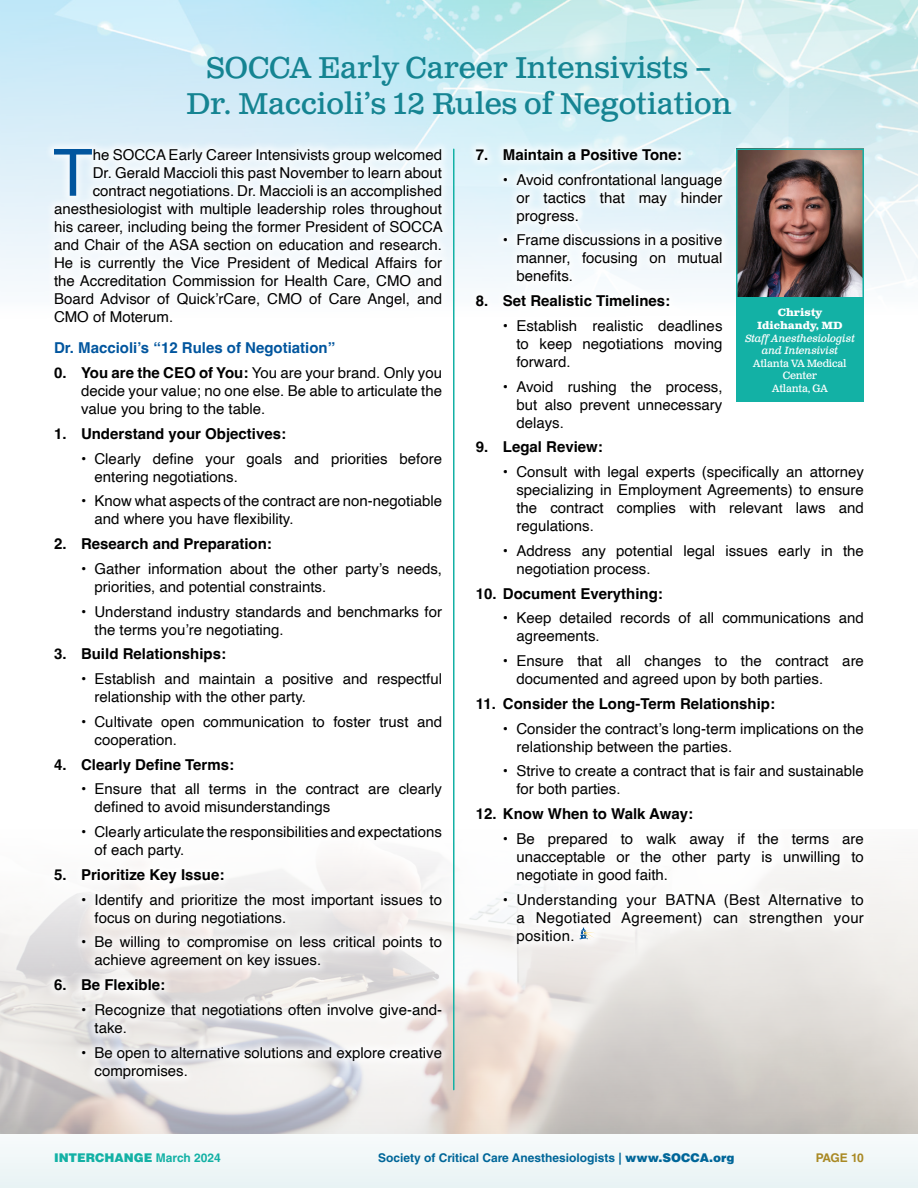
<style>
.page{position:relative;width:918px;height:1188px;background:#fff}
.page>*{position:absolute;margin:0;border:0;box-sizing:border-box;transform-origin:0 0}
.paragraph{font:65.25px "Helvetica";color:#01559e}
.t1{font:30px/36px "Clarendon Text Pro";color:#158492;text-align:center}
.paragraph-2{font:15px/18px "Helvetica";color:#000}
.t2{font:700 15px "Helvetica";color:#000}
.paragraph-3{font:700 15px "Helvetica";color:#01559e}
.t3{font:700 12px "Helvetica LT Std";color:#069}
.t4{font:900 12px "Helvetica LT Std";color:#13b1a5}
.t5{font:700 12px "Helvetica LT Std";letter-spacing:-.055em;color:#a98924}
.t6{font:italic 10.5px/12.6px "Clarendon Text Pro";letter-spacing:-.01em;color:#fff;text-align:center}
.s1{font-weight:700}
.s2{font-weight:700;font-style:normal}
.s3{font-style:normal}
.s4{font-weight:900}
</style>
<div class="page">
<div style="left:0;top:1109px;width:918px;height:79px;background:#f0f7f8"></div>
<img style="left:0;top:0;width:918px;height:289px">
<img style="left:0;top:867px;width:918px;height:267px">
<div style="left:44px;top:139px;width:829px;height:950px;background:#fff;opacity:.75"></div>
<svg style="left:579px;top:928px;width:17px;height:12px"></svg>
<img style="left:739px;top:151px;width:122px;height:146px">
<div style="left:736px;top:148px;width:128px;height:152px;border:2px solid #13b1a5"></div>
<div style="left:736px;top:297px;width:128px;height:105px;background:#13b1a5"></div>
<hr style="left:453px;top:149px;width:1px;height:941px;background:#13b1a5">
<p class="t1" style="left:186px;top:51px;width:547px">SOCCA Early Career Intensivists –<br>Dr. Maccioli’s 12 Rules of Negotiation</p>
<p class="paragraph" style="left:53px;top:123px;width:41px">T</p>
<p class="paragraph-2" style="left:93px;top:146px;width:351px">he SOCCA Early Career Intensivists group welcomed</p>
<p class="paragraph-2" style="left:93px;top:164px;width:351px">Dr. Gerald Maccioli this past November to learn about</p>
<p class="paragraph-2" style="left:93px;top:182px;width:351px">contract negotiations. Dr. Maccioli is an accomplished</p>
<p class="paragraph-2" style="left:54px;top:200px;width:390px">anesthesiologist with multiple leadership roles throughout</p>
<p class="paragraph-2" style="left:54px;top:218px;width:390px">his career, including being the former President of SOCCA</p>
<p class="paragraph-2" style="left:54px;top:236px;width:390px">and Chair of the ASA section on education and research.</p>
<p class="paragraph-2" style="left:54px;top:254px;width:390px">He is currently the Vice President of Medical Affairs for</p>
<p class="paragraph-2" style="left:54px;top:272px;width:390px">the Accreditation Commission for Health Care, CMO and</p>
<p class="paragraph-2" style="left:54px;top:290px;width:390px">Board Advisor of Quick’rCare, CMO of Care Angel, and</p>
<p class="paragraph-2" style="left:54px;top:308px;width:121px">CMO of Moterum.</p>
<p class="paragraph-3" style="left:54px;top:339px;width:283px">Dr. Maccioli’s “12 Rules of Negotiation”</p>
<p class="paragraph-2" style="left:81px;top:364px;width:363px;text-align:justify;text-indent:-27px"><span class="s1">0. You are the CEO of You:</span> You are your brand. Only you decide your value; no one else. Be able to articulate the value you bring to the table.</p>
<p class="t2" style="left:54px;top:424px;width:234px">1. Understand your Objectives:</p>
<p class="paragraph-2" style="left:94px;top:450px;width:349px;text-indent:-14px">• Clearly define your goals and priorities before entering negotiations.</p>
<p class="paragraph-2" style="left:94px;top:492px;width:349px;text-indent:-14px">• Know what aspects of the contract are non-negotiable and where you have flexibility.</p>
<p class="t2" style="left:54px;top:535px;width:219px">2. Research and Preparation:</p>
<p class="paragraph-2" style="left:94px;top:560px;width:349px;text-indent:-14px">• Gather information about the other party’s needs, priorities, and potential constraints.</p>
<p class="paragraph-2" style="left:94px;top:603px;width:349px;text-indent:-14px">• Understand industry standards and benchmarks for the terms you’re negotiating.</p>
<p class="t2" style="left:54px;top:645px;width:174px">3. Build Relationships:</p>
<p class="paragraph-2" style="left:94px;top:670px;width:349px;text-indent:-14px">• Establish and maintain a positive and respectful relationship with the other party.</p>
<p class="paragraph-2" style="left:94px;top:713px;width:349px;text-indent:-14px">• Cultivate open communication to foster trust and cooperation.</p>
<p class="t2" style="left:54px;top:755px;width:182px">4. Clearly Define Terms:</p>
<p class="paragraph-2" style="left:94px;top:780px;width:349px;text-indent:-14px">• Ensure that all terms in the contract are clearly defined to avoid misunderstandings</p>
<p class="paragraph-2" style="left:94px;top:823px;width:349px;text-indent:-14px">• Clearly articulate the responsibilities and expectations of each party.</p>
<p class="t2" style="left:54px;top:865px;width:172px">5. Prioritize Key Issue:</p>
<p class="paragraph-2" style="left:94px;top:891px;width:349px;text-indent:-14px">• Identify and prioritize the most important issues to focus on during negotiations.</p>
<p class="paragraph-2" style="left:94px;top:933px;width:349px;text-indent:-14px">• Be willing to compromise on less critical points to achieve agreement on key issues.</p>
<p class="t2" style="left:54px;top:976px;width:113px">6. Be Flexible:</p>
<p class="paragraph-2" style="left:94px;top:1001px;width:349px;text-indent:-14px">• Recognize that negotiations often involve give-and&shy;take.</p>
<p class="paragraph-2" style="left:94px;top:1044px;width:349px;text-indent:-14px">• Be open to alternative solutions and explore creative compromises.</p>
<p class="t2" style="left:476px;top:145px;width:207px">7. Maintain a Positive Tone:</p>
<p class="paragraph-2" style="left:516px;top:171px;width:208px;text-align:justify;text-indent:-14px">• Avoid confrontational language or tactics that may hinder progress.</p>
<p class="paragraph-2" style="left:516px;top:231px;width:208px;text-align:justify;text-indent:-14px">• Frame discussions in a positive manner, focusing on mutual benefits.</p>
<p class="t2" style="left:476px;top:292px;width:196px">8. Set Realistic Timelines:</p>
<p class="paragraph-2" style="left:516px;top:317px;width:208px;text-align:justify;text-indent:-14px">• Establish realistic deadlines to keep negotiations moving forward.</p>
<p class="paragraph-2" style="left:516px;top:378px;width:208px;text-align:justify;text-indent:-14px">• Avoid rushing the process, but also prevent unnecessary delays.</p>
<p class="t2" style="left:476px;top:438px;width:129px">9. Legal Review:</p>
<p class="paragraph-2" style="left:516px;top:463px;width:349px;text-align:justify;text-indent:-14px">• Consult with legal experts (specifically an attorney specializing in Employment Agreements) to ensure the contract complies with relevant laws and regulations.</p>
<p class="paragraph-2" style="left:516px;top:542px;width:349px;text-indent:-14px">• Address any potential legal issues early in the negotiation process.</p>
<p class="t2" style="left:476px;top:584px;width:189px">10. Document Everything:</p>
<p class="paragraph-2" style="left:516px;top:609px;width:349px;text-indent:-14px">• Keep detailed records of all communications and agreements.</p>
<p class="paragraph-2" style="left:516px;top:652px;width:349px;text-indent:-14px">• Ensure that all changes to the contract are documented and agreed upon by both parties.</p>
<p class="t2" style="left:476px;top:694px;width:301px">11. Consider the Long-Term Relationship:</p>
<p class="paragraph-2" style="left:516px;top:720px;width:349px;text-indent:-14px">• Consider the contract’s long-term implications on the relationship between the parties.</p>
<p class="paragraph-2" style="left:516px;top:762px;width:349px;text-indent:-14px">• Strive to create a contract that is fair and sustainable for both parties.</p>
<p class="t2" style="left:476px;top:805px;width:219px">12. Know When to Walk Away:</p>
<p class="paragraph-2" style="left:516px;top:830px;width:349px;text-align:justify;text-indent:-14px">• Be prepared to walk away if the terms are unacceptable or the other party is unwilling to negotiate in good faith.</p>
<p class="paragraph-2" style="left:516px;top:891px;width:349px;text-align:justify;text-indent:-14px">• Understanding your BATNA (Best Alternative to a Negotiated Agreement) can strengthen your position.</p>
<p class="t6" style="left:745px;top:307px;width:111px"><span class="s2">Christy<br>Idichandy, MD<br></span>Staff Anesthesiologist and Intensivist<br><span class="s3">Atlanta VA Medical<br>Center<br>Atlanta, GA</span></p>
<p class="t4" style="left:54px;top:1150px;width:168px">INTERCHANGE <span class="s1">March 2024</span></p>
<p class="t3" style="left:378px;top:1150px;width:358px">Society of Critical Care Anesthesiologists | <span class="s4">www.SOCCA.org</span></p>
<p class="t5" style="left:816px;top:1150px;width:50px">PAGE 10</p>
</div>
